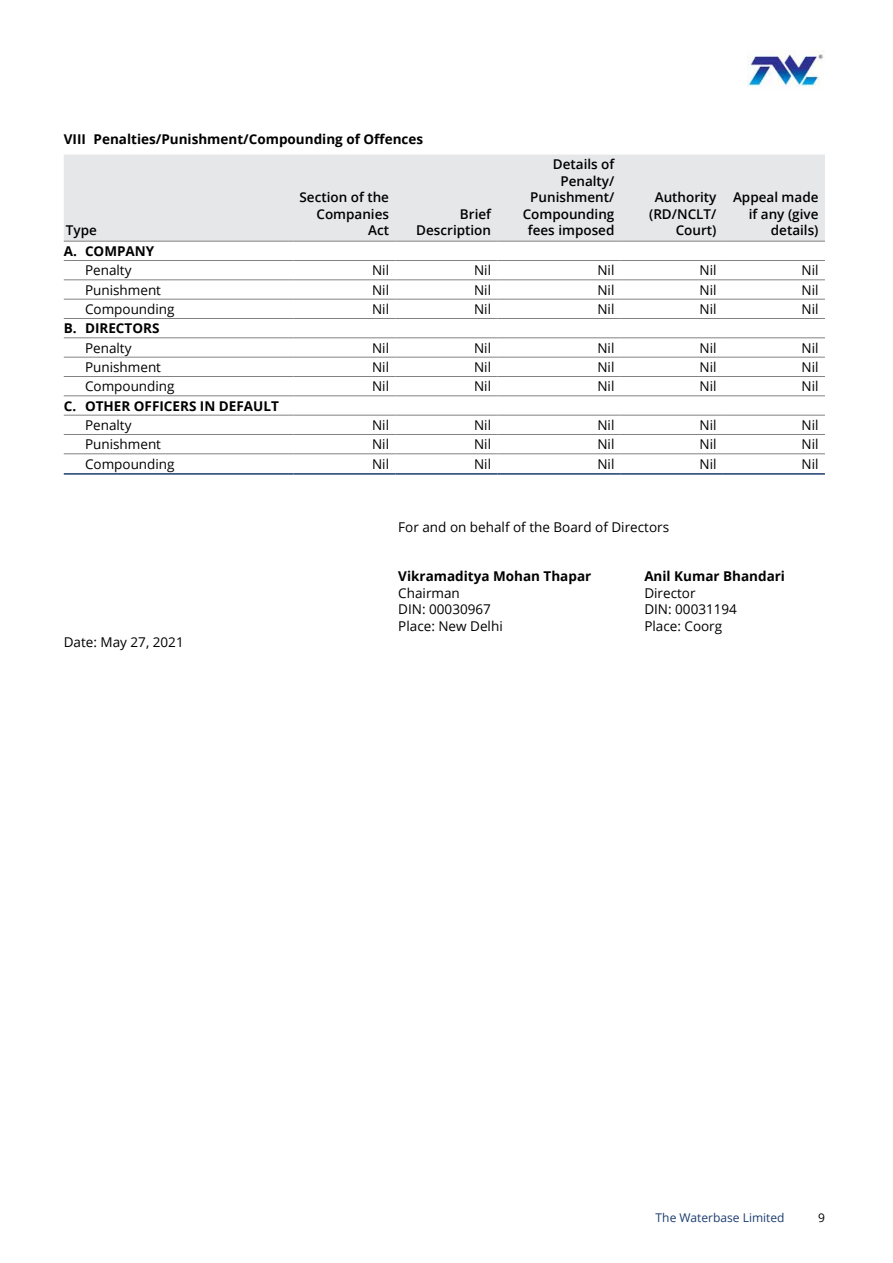
<style>
.page{position:relative;width:893px;height:1263px;background:#fff}
.page>*{position:absolute;margin:0;border:0;box-sizing:border-box;transform-origin:0 0}
.t1{font:13.5px "Open Sans";color:#000}
.t2{font:600 13.5px/16.5px "Open Sans";color:#000;text-align:right}
.t3{font:700 13.5px "Open Sans";color:#000}
.t4{font:12px "Open Sans";color:#1d3d6f}
.t5{font:12px "Open Sans";color:#000}
</style>
<div class="page">
<img style="left:748px;top:51px;width:76px;height:36px">
<div style="left:64px;top:155px;width:761px;height:86px;background:#e6e7e8"></div>
<hr style="left:293px;top:260px;width:102px;height:1px;background:#808285">
<hr style="left:395px;top:260px;width:102px;height:1px;background:#808285">
<hr style="left:497px;top:260px;width:124px;height:1px;background:#808285">
<hr style="left:621px;top:260px;width:102px;height:1px;background:#808285">
<hr style="left:723px;top:260px;width:102px;height:1px;background:#808285">
<hr style="left:64px;top:280px;width:229px;height:1px;background:#808285">
<hr style="left:293px;top:280px;width:102px;height:1px;background:#808285">
<hr style="left:395px;top:280px;width:102px;height:1px;background:#808285">
<hr style="left:497px;top:280px;width:124px;height:1px;background:#808285">
<hr style="left:621px;top:280px;width:102px;height:1px;background:#808285">
<hr style="left:723px;top:280px;width:102px;height:1px;background:#808285">
<hr style="left:64px;top:299px;width:229px;height:1px;background:#808285">
<hr style="left:293px;top:299px;width:102px;height:1px;background:#808285">
<hr style="left:395px;top:299px;width:102px;height:1px;background:#808285">
<hr style="left:497px;top:299px;width:124px;height:1px;background:#808285">
<hr style="left:621px;top:299px;width:102px;height:1px;background:#808285">
<hr style="left:723px;top:299px;width:102px;height:1px;background:#808285">
<hr style="left:293px;top:318px;width:102px;height:1px;background:#808285">
<hr style="left:395px;top:318px;width:102px;height:1px;background:#808285">
<hr style="left:497px;top:318px;width:124px;height:1px;background:#808285">
<hr style="left:621px;top:318px;width:102px;height:1px;background:#808285">
<hr style="left:723px;top:318px;width:102px;height:1px;background:#808285">
<hr style="left:293px;top:338px;width:102px;height:1px;background:#808285">
<hr style="left:395px;top:338px;width:102px;height:1px;background:#808285">
<hr style="left:497px;top:338px;width:124px;height:1px;background:#808285">
<hr style="left:621px;top:338px;width:102px;height:1px;background:#808285">
<hr style="left:723px;top:338px;width:102px;height:1px;background:#808285">
<hr style="left:64px;top:357px;width:229px;height:1px;background:#808285">
<hr style="left:293px;top:357px;width:102px;height:1px;background:#808285">
<hr style="left:395px;top:357px;width:102px;height:1px;background:#808285">
<hr style="left:497px;top:357px;width:124px;height:1px;background:#808285">
<hr style="left:621px;top:357px;width:102px;height:1px;background:#808285">
<hr style="left:723px;top:357px;width:102px;height:1px;background:#808285">
<hr style="left:64px;top:376px;width:229px;height:1px;background:#808285">
<hr style="left:293px;top:376px;width:102px;height:1px;background:#808285">
<hr style="left:395px;top:376px;width:102px;height:1px;background:#808285">
<hr style="left:497px;top:376px;width:124px;height:1px;background:#808285">
<hr style="left:621px;top:376px;width:102px;height:1px;background:#808285">
<hr style="left:723px;top:376px;width:102px;height:1px;background:#808285">
<hr style="left:293px;top:396px;width:102px;height:1px;background:#808285">
<hr style="left:395px;top:396px;width:102px;height:1px;background:#808285">
<hr style="left:497px;top:396px;width:124px;height:1px;background:#808285">
<hr style="left:621px;top:396px;width:102px;height:1px;background:#808285">
<hr style="left:723px;top:396px;width:102px;height:1px;background:#808285">
<hr style="left:293px;top:415px;width:102px;height:1px;background:#808285">
<hr style="left:395px;top:415px;width:102px;height:1px;background:#808285">
<hr style="left:497px;top:415px;width:124px;height:1px;background:#808285">
<hr style="left:621px;top:415px;width:102px;height:1px;background:#808285">
<hr style="left:723px;top:415px;width:102px;height:1px;background:#808285">
<hr style="left:64px;top:434px;width:229px;height:1px;background:#808285">
<hr style="left:293px;top:434px;width:102px;height:1px;background:#808285">
<hr style="left:395px;top:434px;width:102px;height:1px;background:#808285">
<hr style="left:497px;top:434px;width:124px;height:1px;background:#808285">
<hr style="left:621px;top:434px;width:102px;height:1px;background:#808285">
<hr style="left:723px;top:434px;width:102px;height:1px;background:#808285">
<hr style="left:64px;top:241px;width:229px;height:1px;background:#808285">
<hr style="left:64px;top:260px;width:229px;height:1px;background:#808285">
<hr style="left:64px;top:318px;width:229px;height:1px;background:#808285">
<hr style="left:64px;top:338px;width:229px;height:1px;background:#808285">
<hr style="left:64px;top:396px;width:229px;height:1px;background:#808285">
<hr style="left:64px;top:415px;width:229px;height:1px;background:#808285">
<hr style="left:64px;top:454px;width:229px;height:1px;background:#808285">
<hr style="left:293px;top:241px;width:102px;height:1px;background:#808285">
<hr style="left:395px;top:241px;width:102px;height:1px;background:#808285">
<hr style="left:497px;top:241px;width:124px;height:1px;background:#808285">
<hr style="left:621px;top:241px;width:102px;height:1px;background:#808285">
<hr style="left:723px;top:241px;width:102px;height:1px;background:#808285">
<hr style="left:293px;top:454px;width:102px;height:1px;background:#808285">
<hr style="left:395px;top:454px;width:102px;height:1px;background:#808285">
<hr style="left:497px;top:454px;width:124px;height:1px;background:#808285">
<hr style="left:621px;top:454px;width:102px;height:1px;background:#808285">
<hr style="left:723px;top:454px;width:102px;height:1px;background:#808285">
<hr style="left:64px;top:473px;width:229px;height:2px;background:#1d3d6f">
<hr style="left:293px;top:473px;width:102px;height:2px;background:#1d3d6f">
<hr style="left:395px;top:473px;width:102px;height:2px;background:#1d3d6f">
<hr style="left:497px;top:473px;width:124px;height:2px;background:#1d3d6f">
<hr style="left:621px;top:473px;width:102px;height:2px;background:#1d3d6f">
<hr style="left:723px;top:473px;width:102px;height:2px;background:#1d3d6f">
<p class="t3" style="left:64px;top:130px;width:361px">VIII Penalties/Punishment/Compounding of Offences</p>
<p class="t2" style="left:66px;top:222px;width:33px">Type</p>
<p class="t2" style="left:299px;top:189px;width:91px">Section of the<br>Companies<br>Act</p>
<p class="t2" style="left:416px;top:205px;width:76px">Brief<br>Description</p>
<p class="t2" style="left:523px;top:156px;width:93px">Details of<br>Penalty/<br>Punishment/<br>Compounding fees imposed</p>
<p class="t2" style="left:649px;top:189px;width:69px">Authority (RD/NCLT/<br>Court)</p>
<p class="t2" style="left:733px;top:189px;width:87px">Appeal made if any (give details)</p>
<p class="t3" style="left:64px;top:242px;width:92px">A. COMPANY</p>
<p class="t1" style="left:85px;top:261px;width:48px">Penalty</p>
<p class="t1" style="left:372px;top:261px;width:19px">Nil</p>
<p class="t1" style="left:474px;top:261px;width:19px">Nil</p>
<p class="t1" style="left:597px;top:261px;width:19px">Nil</p>
<p class="t1" style="left:699px;top:261px;width:19px">Nil</p>
<p class="t1" style="left:801px;top:261px;width:19px">Nil</p>
<p class="t1" style="left:85px;top:280px;width:78px">Punishment</p>
<p class="t1" style="left:372px;top:280px;width:19px">Nil</p>
<p class="t1" style="left:474px;top:280px;width:19px">Nil</p>
<p class="t1" style="left:597px;top:280px;width:19px">Nil</p>
<p class="t1" style="left:699px;top:280px;width:19px">Nil</p>
<p class="t1" style="left:801px;top:280px;width:19px">Nil</p>
<p class="t1" style="left:85px;top:300px;width:91px">Compounding</p>
<p class="t1" style="left:372px;top:300px;width:19px">Nil</p>
<p class="t1" style="left:474px;top:300px;width:19px">Nil</p>
<p class="t1" style="left:597px;top:300px;width:19px">Nil</p>
<p class="t1" style="left:699px;top:300px;width:19px">Nil</p>
<p class="t1" style="left:801px;top:300px;width:19px">Nil</p>
<p class="t3" style="left:64px;top:319px;width:97px">B. DIRECTORS</p>
<p class="t1" style="left:85px;top:338px;width:48px">Penalty</p>
<p class="t1" style="left:372px;top:338px;width:19px">Nil</p>
<p class="t1" style="left:474px;top:338px;width:19px">Nil</p>
<p class="t1" style="left:597px;top:338px;width:19px">Nil</p>
<p class="t1" style="left:699px;top:338px;width:19px">Nil</p>
<p class="t1" style="left:801px;top:338px;width:19px">Nil</p>
<p class="t1" style="left:85px;top:358px;width:78px">Punishment</p>
<p class="t1" style="left:372px;top:358px;width:19px">Nil</p>
<p class="t1" style="left:474px;top:358px;width:19px">Nil</p>
<p class="t1" style="left:597px;top:358px;width:19px">Nil</p>
<p class="t1" style="left:699px;top:358px;width:19px">Nil</p>
<p class="t1" style="left:801px;top:358px;width:19px">Nil</p>
<p class="t1" style="left:85px;top:377px;width:91px">Compounding</p>
<p class="t1" style="left:372px;top:377px;width:19px">Nil</p>
<p class="t1" style="left:474px;top:377px;width:19px">Nil</p>
<p class="t1" style="left:597px;top:377px;width:19px">Nil</p>
<p class="t1" style="left:699px;top:377px;width:19px">Nil</p>
<p class="t1" style="left:801px;top:377px;width:19px">Nil</p>
<p class="t3" style="left:64px;top:396px;width:217px">C. OTHER OFFICERS IN DEFAULT</p>
<p class="t1" style="left:85px;top:416px;width:48px">Penalty</p>
<p class="t1" style="left:372px;top:416px;width:19px">Nil</p>
<p class="t1" style="left:474px;top:416px;width:19px">Nil</p>
<p class="t1" style="left:597px;top:416px;width:19px">Nil</p>
<p class="t1" style="left:699px;top:416px;width:19px">Nil</p>
<p class="t1" style="left:801px;top:416px;width:19px">Nil</p>
<p class="t1" style="left:85px;top:435px;width:78px">Punishment</p>
<p class="t1" style="left:372px;top:435px;width:19px">Nil</p>
<p class="t1" style="left:474px;top:435px;width:19px">Nil</p>
<p class="t1" style="left:597px;top:435px;width:19px">Nil</p>
<p class="t1" style="left:699px;top:435px;width:19px">Nil</p>
<p class="t1" style="left:801px;top:435px;width:19px">Nil</p>
<p class="t1" style="left:85px;top:454px;width:91px">Compounding</p>
<p class="t1" style="left:372px;top:454px;width:19px">Nil</p>
<p class="t1" style="left:474px;top:454px;width:19px">Nil</p>
<p class="t1" style="left:597px;top:454px;width:19px">Nil</p>
<p class="t1" style="left:699px;top:454px;width:19px">Nil</p>
<p class="t1" style="left:801px;top:454px;width:19px">Nil</p>
<p class="t1" style="left:64px;top:633px;width:121px">Date: May 27, 2021</p>
<p class="t1" style="left:398px;top:518px;width:272px">For and on behalf of the Board of Directors</p>
<p class="t3" style="left:398px;top:567px;width:194px">Vikramaditya Mohan Thapar</p>
<p class="t3" style="left:644px;top:567px;width:142px">Anil Kumar Bhandari</p>
<p class="t1" style="left:398px;top:584px;width:63px">Chairman</p>
<p class="t1" style="left:644px;top:584px;width:53px">Director</p>
<p class="t1" style="left:398px;top:600px;width:94px">DIN: 00030967</p>
<p class="t1" style="left:644px;top:600px;width:94px">DIN: 00031194</p>
<p class="t1" style="left:398px;top:617px;width:106px">Place: New Delhi</p>
<p class="t1" style="left:644px;top:617px;width:79px">Place: Coorg</p>
<p class="t4" style="left:656px;top:1209px;width:130px">The Waterbase Limited</p>
<p class="t5" style="left:818px;top:1209px;width:8px">9</p>
</div>
